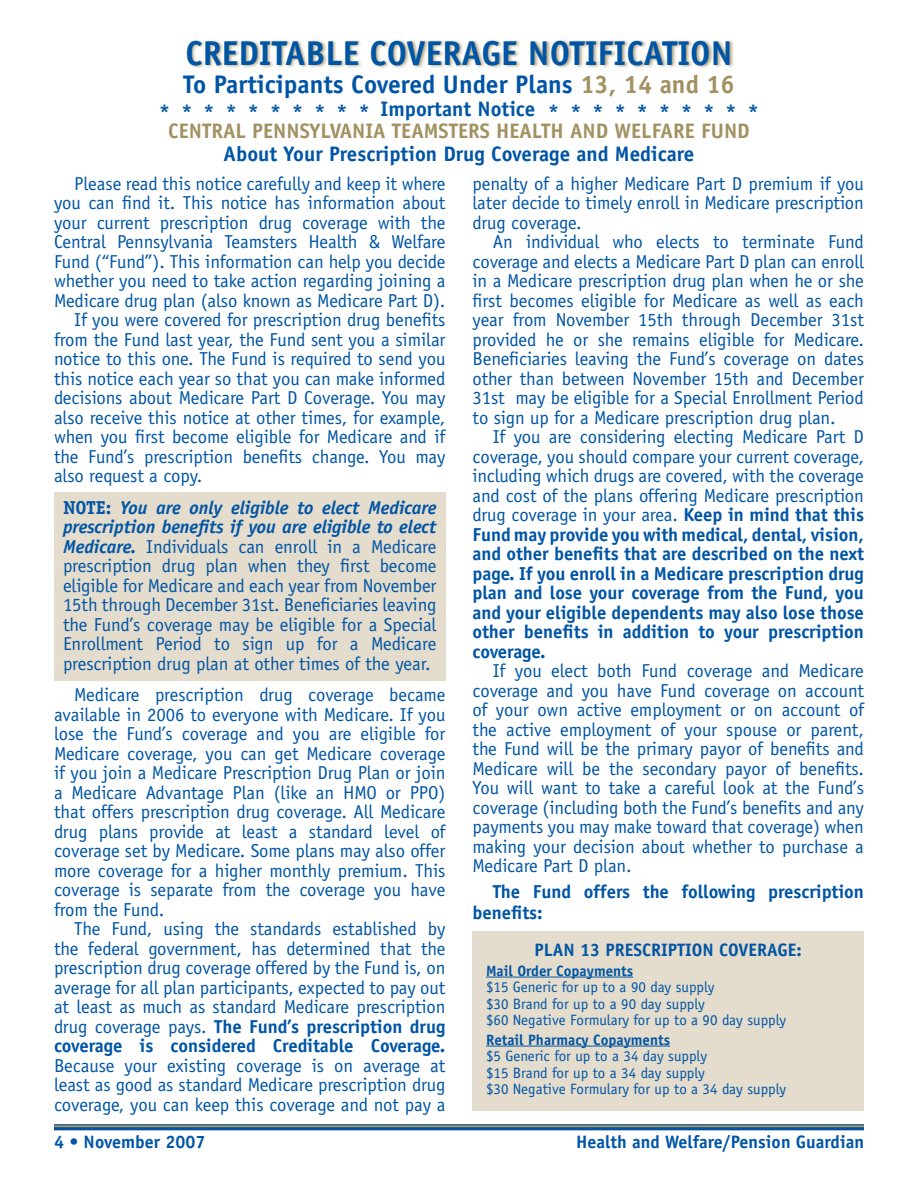
<style>
.page{position:relative;width:918px;height:1188px;background:#fff}
.page>*{position:absolute;margin:0;border:0;box-sizing:border-box;transform-origin:0 0}
.t1{font:700 34.5px "Officina Sans";color:#0155a5}
.t2{font:700 25.5px "Officina Sans";color:#0155a5}
.t3{font:700 21px "Officina Sans";color:#0155a5}
.t4{font:700 21px "Officina Sans";color:#a29161}
.t5{font:18.75px/19.5px "Officina Sans";letter-spacing:-.005em;color:#0155a5;text-align:justify}
.t6{font:700 18.75px/19.5px "Officina Sans";letter-spacing:-.005em;color:#0155a5;text-align:justify}
.t7{font:700 18px "Officina Sans";color:#0155a5}
.t8{font:15px/16.5px "Officina Sans";color:#0155a5}
.t9{font:700 15px "Officina Sans";color:#0155a5}
.s1{color:#a29161}
.s2{font-family:"Officina Serif";font-weight:700}
.s3{font-weight:700;font-style:italic}
.s4{font-weight:700}
.s5{font-weight:400}
</style>
<div class="page">
<div style="left:472px;top:932px;width:392px;height:179px;background:#e4dccc"></div>
<div style="left:54px;top:492px;width:392px;height:188px;background:#e4dccc"></div>
<svg style="left:54px;top:1125px;width:810px;height:2px;background:#8e8969"></svg>
<hr style="left:54px;top:1124px;width:810px;height:1px;background:#0155a5">
<hr style="left:54px;top:1127px;width:810px;height:3px;background:#0155a5">
<div style="left:186px;top:38px;width:732px;height:57px;background:#a29161;opacity:.75"></div>
<hr style="left:486px;top:977px;width:147px;height:1px;background:#0155a5">
<hr style="left:486px;top:1046px;width:184px;height:1px;background:#0155a5">
<h1 class="t1" style="left:186px;top:31px;width:548px">CREDITABLE COVERAGE NOTIFICATION</h1>
<h2 class="t2" style="left:183px;top:69px;width:553px">To Participants Covered Under Plans <span class="s1">13, 14 and 16</span></h2>
<p class="t3" style="left:159px;top:99px;width:602px">**********Important Notice **********</p>
<p class="t4" style="left:168px;top:118px;width:583px">CENTRAL PENNSYLVANIA TEAMSTERS HEALTH AND WELFARE FUND</p>
<p class="t3" style="left:224px;top:141px;width:472px">About Your Prescription Drug Coverage and Medicare</p>
<p class="t5" style="left:74px;top:174px;width:373px">Please read this notice carefully and keep it where</p>
<p class="t5" style="left:54px;top:193px;width:393px">you can find it. This notice has information about</p>
<p class="t5" style="left:54px;top:213px;width:393px">your current prescription drug coverage with the</p>
<p class="t5" style="left:54px;top:232px;width:393px">Central Pennsylvania Teamsters Health &amp; Welfare</p>
<p class="t5" style="left:54px;top:252px;width:393px">Fund (“Fund”). This information can help you decide</p>
<p class="t5" style="left:54px;top:271px;width:393px">whether you need to take action regarding joining a</p>
<p class="t5" style="left:54px;top:291px;width:393px">Medicare drug plan (also known as Medicare Part D).</p>
<p class="t5" style="left:74px;top:310px;width:373px">If you were covered for prescription drug benefits</p>
<p class="t5" style="left:54px;top:330px;width:393px">from the Fund last year, the Fund sent you a similar</p>
<p class="t5" style="left:54px;top:349px;width:393px">notice to this one. The Fund is required to send you</p>
<p class="t5" style="left:54px;top:369px;width:393px">this notice each year so that you can make informed</p>
<p class="t5" style="left:54px;top:388px;width:393px">decisions about Medicare Part D Coverage. You may</p>
<p class="t5" style="left:54px;top:408px;width:393px">also receive this notice at other times, for example,</p>
<p class="t5" style="left:54px;top:427px;width:393px">when you first become eligible for Medicare and if</p>
<p class="t5" style="left:54px;top:447px;width:393px">the Fund’s prescription benefits change. You may</p>
<p class="t5" style="left:54px;top:466px;width:150px">also request a copy.</p>
<p class="t5" style="left:63px;top:498px;width:375px"><span class="s2">NOTE:</span> <span class="s3">You are only eligible to elect Medicare prescription benefits if you are eligible to elect Medicare.</span> Individuals can enroll in a Medicare prescription drug plan when they first become eligible for Medicare and each year from November 15th through December 31st. Beneficiaries leaving the Fund’s coverage may be eligible for a Special Enrollment Period to sign up for a Medicare prescription drug plan at other times of the year.</p>
<p class="t5" style="left:54px;top:685px;width:393px;text-indent:20px">Medicare prescription drug coverage became available in 2006 to everyone with Medicare. If you lose the Fund’s coverage and you are eligible for Medicare coverage, you can get Medicare coverage if you join a Medicare Prescription Drug Plan or join a Medicare Advantage Plan (like an HMO or PPO) that offers prescription drug coverage. All Medicare drug plans provide at least a standard level of coverage set by Medicare. Some plans may also offer more coverage for a higher monthly premium. This coverage is separate from the coverage you have from the Fund.</p>
<p class="t5" style="left:54px;top:919px;width:393px;text-indent:20px">The Fund, using the standards established by the federal government, has determined that the prescription drug coverage offered by the Fund is, on average for all plan participants, expected to pay out at least as much as standard Medicare prescription drug coverage pays. <span class="s4">The Fund’s prescription drug coverage is considered Creditable Coverage.</span></p>
<p class="t5" style="left:54px;top:1056px;width:393px">Because your existing coverage is on average at least as good as standard Medicare prescription drug coverage, you can keep this coverage and not pay a</p>
<p class="t5" style="left:472px;top:174px;width:393px">penalty of a higher Medicare Part D premium if you later decide to timely enroll in Medicare prescription drug coverage.</p>
<p class="t5" style="left:472px;top:232px;width:393px;text-indent:20px">An individual who elects to terminate Fund coverage and elects a Medicare Part D plan can enroll in a Medicare prescription drug plan when he or she first becomes eligible for Medicare as well as each year from November 15th through December 31st provided he or she remains eligible for Medicare.<br>Beneficiaries leaving the Fund’s coverage on dates other than between November 15th and December 31st may be eligible for a Special Enrollment Period to sign up for a Medicare prescription drug plan.</p>
<p class="t6" style="left:472px;top:427px;width:393px;text-indent:20px"><span class="s5">If you are considering electing Medicare Part D coverage, you should compare your current coverage, including which drugs are covered, with the coverage and cost of the plans offering Medicare prescription drug coverage in your area.</span> Keep in mind that this Fund may provide you with medical, dental, vision, and other benefits that are described on the next page. If you enroll in a Medicare prescription drug plan and lose your coverage from the Fund, you and your eligible dependents may also lose those other benefits in addition to your prescription coverage.</p>
<p class="t5" style="left:472px;top:661px;width:393px;text-indent:20px">If you elect both Fund coverage and Medicare coverage and you have Fund coverage on account of your own active employment or on account of the active employment of your spouse or parent, the Fund will be the primary payor of benefits and Medicare will be the secondary payor of benefits.<br>You will want to take a careful look at the Fund’s coverage (including both the Fund’s benefits and any payments you may make toward that coverage) when making your decision about whether to purchase a Medicare Part D plan.</p>
<p class="t6" style="left:472px;top:880px;width:393px;line-height:21px;text-indent:20px">The Fund offers the following prescription benefits:</p>
<p class="t7" style="left:535px;top:939px;width:269px">PLAN 13 PRESCRIPTION COVERAGE:</p>
<p class="t9" style="left:486px;top:961px;width:149px">Mail Order Copayments</p>
<p class="t8" style="left:486px;top:979px;width:302px">$15 Generic for up to a 90 day supply<br>$30 Brand for up to a 90 day supply<br>$60 Negative Formulary for up to a 90 day supply</p>
<p class="t9" style="left:486px;top:1030px;width:186px">Retail Pharmacy Copayments</p>
<p class="t8" style="left:486px;top:1048px;width:302px">$5 Generic for up to a 34 day supply<br>$15 Brand for up to a 34 day supply<br>$30 Negative Formulary for up to a 34 day supply</p>
<p class="t7" style="left:54px;top:1131px;width:153px">4 • November 2007</p>
<p class="t7" style="left:576px;top:1131px;width:289px">Health and Welfare/Pension Guardian</p>
</div>
